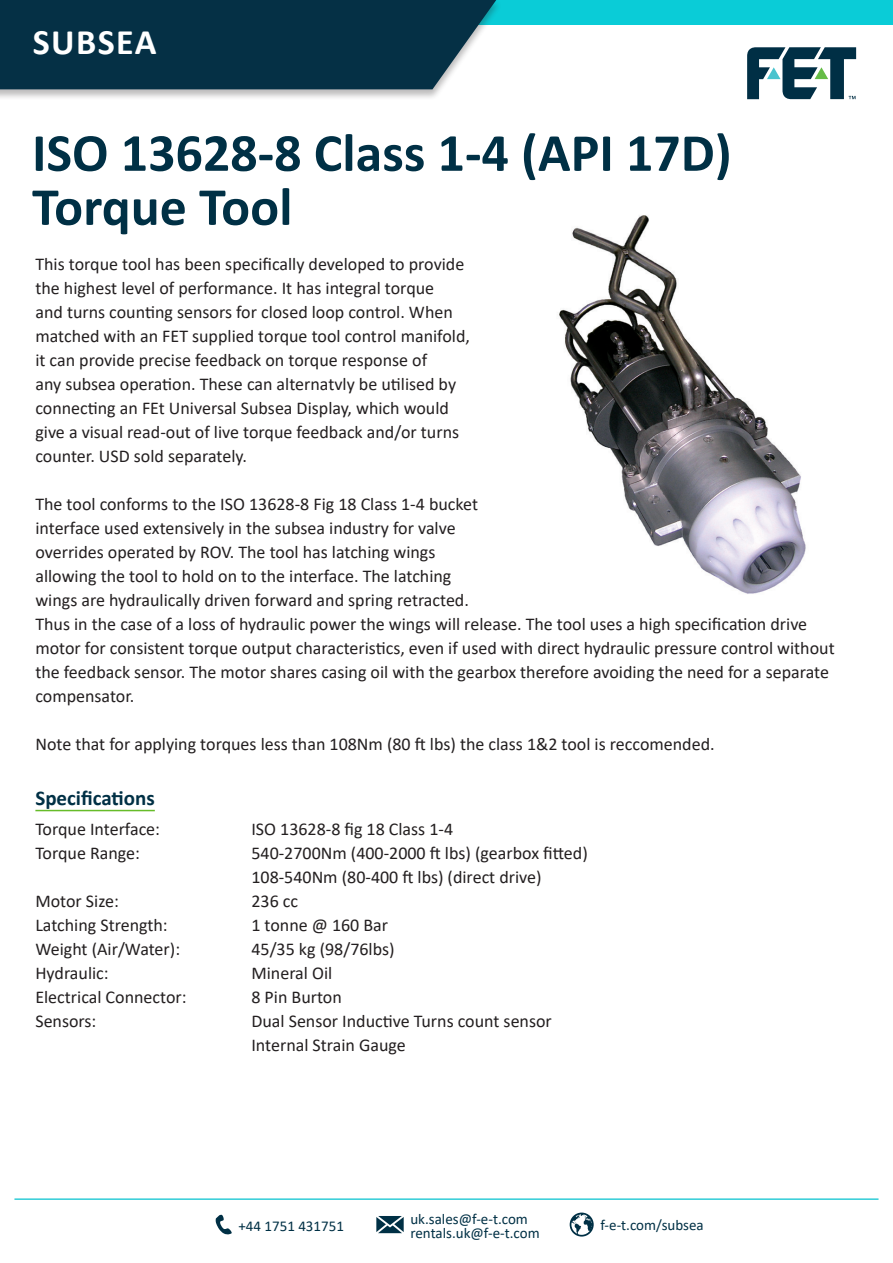
<style>
.page{position:relative;width:893px;height:1263px;background:#fff}
.page>*{position:absolute;margin:0;border:0;box-sizing:border-box;transform-origin:0 0}
.t1{font:700 54px/54px "Calibri";color:#003045}
.t2{font:700 36px "Calibri";letter-spacing:.04em;color:#fff}
.t3{font:700 21px "Calibri";color:#003045}
.t4{font:18px/24px "Calibri";color:#231f20}
.t5{font:15px/13.5px "Calibri";color:#003045}
</style>
<div class="page">
<div style="left:0;top:0;width:893px;height:24px;background:#0accd7"></div>
<div style="left:0;top:0;width:502px;height:101px;background:#231f20;opacity:.3"></div>
<div style="left:0;top:0;width:496px;height:89px;background:#053045"></div>
<hr style="left:14px;top:1198px;width:864px;height:2px;background:#30cdd7">
<svg style="left:216px;top:1214px;width:16px;height:21px"></svg>
<svg style="left:376px;top:1216px;width:28px;height:17px"></svg>
<svg style="left:570px;top:1212px;width:24px;height:24px"></svg>
<svg style="left:747px;top:47px;width:109px;height:52px"></svg>
<hr style="left:35px;top:810px;width:120px;height:1px;background:#66bc29">
<img style="left:559px;top:215px;width:247px;height:379px">
<h2 class="t2" style="left:33px;top:17px;width:125px">SUBSEA</h2>
<h1 class="t1" style="left:32px;top:125px;width:701px">ISO 13628-8 Class 1-4 (API 17D)<br>Torque Tool</h1>
<p class="t4" style="left:35px;top:252px;width:436px">This torque tool has been specifically developed to provide the highest level of performance. It has integral torque<br>and turns counting sensors for closed loop control. When matched with an FET supplied torque tool control manifold, it can provide precise feedback on torque response of<br>any subsea operation. These can alternatvly be utilised by connecting an FEt Universal Subsea Display, which would give a visual read-out of live torque feedback and/or turns counter. USD sold separately.</p>
<p class="t4" style="left:35px;top:492px;width:801px">The tool conforms to the ISO 13628-8 Fig 18 Class 1-4 bucket<br>interface used extensively in the subsea industry for valve<br>overrides operated by ROV. The tool has latching wings<br>allowing the tool to hold on to the interface. The latching<br>wings are hydraulically driven forward and spring retracted.<br>Thus in the case of a loss of hydraulic power the wings will release. The tool uses a high specification drive motor for consistent torque output characteristics, even if used with direct hydraulic pressure control without the feedback sensor. The motor shares casing oil with the gearbox therefore avoiding the need for a separate compensator.</p>
<p class="t4" style="left:35px;top:732px;width:681px">Note that for applying torques less than 108Nm (80 ft lbs) the class 1&amp;2 tool is reccomended.</p>
<p class="t3" style="left:35px;top:783px;width:121px">Specifications</p>
<p class="t4" style="left:35px;top:817px;width:126px">Torque Interface:</p>
<p class="t4" style="left:251px;top:817px;width:203px">ISO 13628-8 fig 18 Class 1-4</p>
<p class="t4" style="left:35px;top:841px;width:106px">Torque Range:</p>
<p class="t4" style="left:251px;top:841px;width:338px">540-2700Nm (400-2000 ft lbs) (gearbox fitted)<br>108-540Nm (80-400 ft lbs) (direct drive)</p>
<p class="t4" style="left:35px;top:889px;width:85px">Motor Size:</p>
<p class="t4" style="left:251px;top:889px;width:48px">236 cc</p>
<p class="t4" style="left:35px;top:913px;width:134px">Latching Strength:</p>
<p class="t4" style="left:251px;top:913px;width:138px">1 tonne @ 160 Bar</p>
<p class="t4" style="left:35px;top:937px;width:146px">Weight (Air/Water):</p>
<p class="t4" style="left:251px;top:937px;width:145px">45/35 kg (98/76lbs)</p>
<p class="t4" style="left:35px;top:961px;width:75px">Hydraulic:</p>
<p class="t4" style="left:251px;top:961px;width:82px">Mineral Oil</p>
<p class="t4" style="left:35px;top:985px;width:153px">Electrical Connector:</p>
<p class="t4" style="left:251px;top:985px;width:92px">8 Pin Burton</p>
<p class="t4" style="left:35px;top:1009px;width:63px">Sensors:</p>
<p class="t4" style="left:251px;top:1009px;width:302px">Dual Sensor Inductive Turns count sensor<br>Internal Strain Gauge</p>
<p class="t5" style="left:238px;top:1219px;width:107px">+44 1751 431751</p>
<p class="t5" style="left:410px;top:1212px;width:131px">uk.sales@f-e-t.com rentals.uk@f-e-t.com</p>
<p class="t5" style="left:600px;top:1218px;width:105px">f-e-t.com/subsea</p>
</div>
